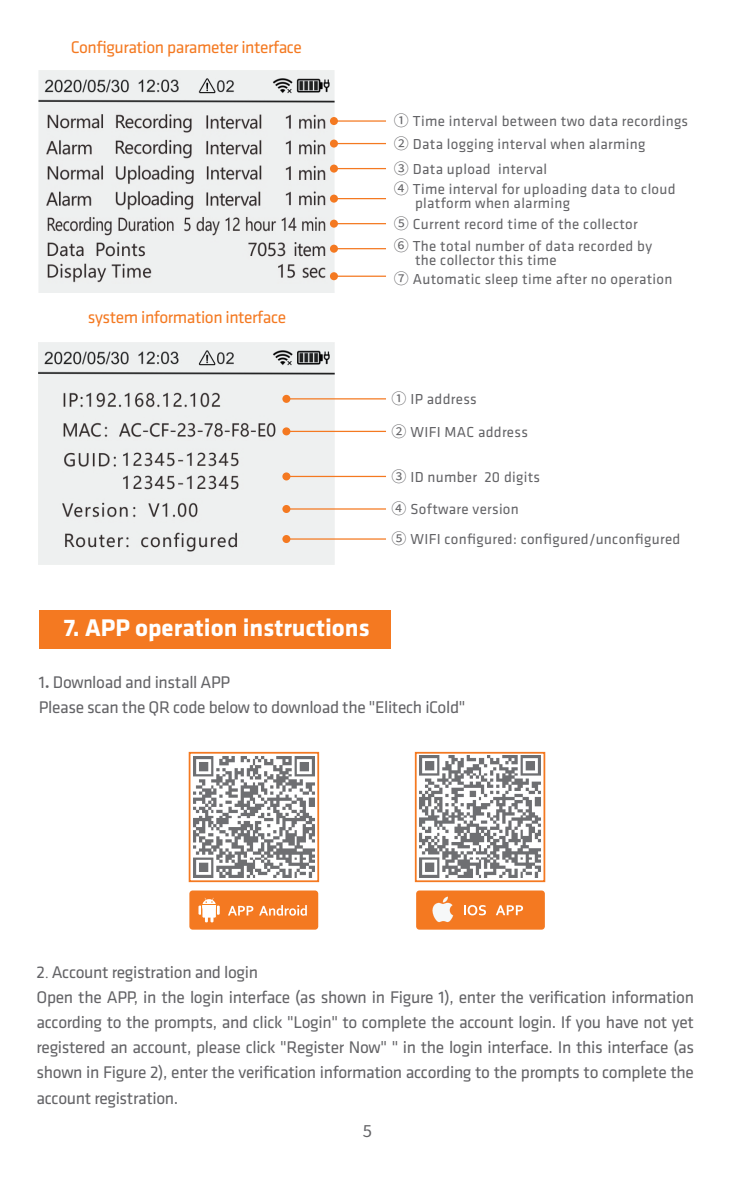
<style>
.page{position:relative;width:730px;height:1191px;background:#fff}
.page>*{position:absolute;margin:0;border:0;box-sizing:border-box;transform-origin:0 0}
.t1{font:700 25px "Klavika";color:#fff}
.t2{font:17.5px/25px "Klavika";letter-spacing:-.02em;color:#636366}
.t3{font:17.5px "Klavika";letter-spacing:-.025em;color:#f47921}
.t4{font:16.25px "Source Han Sans CN";color:#636366;scale:1.04 1}
.t5{font:15px/22px "Klavika";letter-spacing:.02em;color:#636366}
.s1{font-family:"Source Han Sans CN"}
.s2{font-family:"Adobe Song Std";font-weight:300}
</style>
<div class="page">
<img style="left:39px;top:343px;width:295px;height:221px">
<img style="left:39px;top:71px;width:295px;height:221px">
<div style="left:416px;top:890px;width:129px;height:39px;background:#f47921;border-radius:3px"></div>
<svg style="left:464px;top:905px;width:22px;height:10px"></svg>
<svg style="left:496px;top:905px;width:27px;height:10px"></svg>
<img style="left:432px;top:896px;width:22px;height:26px">
<div style="left:189px;top:890px;width:129px;height:39px;background:#f47921;border-radius:3px"></div>
<svg style="left:228px;top:906px;width:25px;height:9px"></svg>
<svg style="left:259px;top:905px;width:48px;height:10px"></svg>
<svg style="left:198px;top:897px;width:22px;height:25px"></svg>
<img style="left:419px;top:756px;width:122px;height:121px">
<img style="left:193px;top:756px;width:122px;height:121px">
<div style="left:189px;top:752px;width:130px;height:130px;border:2px solid #f47921"></div>
<div style="left:415px;top:752px;width:130px;height:130px;border:2px solid #f47921"></div>
<div style="left:39px;top:610px;width:351px;height:39px;background:#f47921"></div>
<hr style="left:333px;top:120px;width:53px;height:2px;background:#f47921">
<div style="left:330px;top:117px;width:8px;height:8px;background:#f47921;border-radius:50%"></div>
<hr style="left:333px;top:143px;width:53px;height:1px;background:#f47921">
<div style="left:330px;top:139px;width:8px;height:9px;background:#f47921;border-radius:50%"></div>
<hr style="left:333px;top:168px;width:53px;height:1px;background:#f47921">
<div style="left:330px;top:165px;width:8px;height:8px;background:#f47921;border-radius:50%"></div>
<hr style="left:333px;top:198px;width:53px;height:1px;background:#f47921">
<div style="left:330px;top:195px;width:8px;height:8px;background:#f47921;border-radius:50%"></div>
<div style="left:330px;top:220px;width:8px;height:8px;background:#f47921;border-radius:50%"></div>
<hr style="left:333px;top:248px;width:53px;height:1px;background:#f47921">
<hr style="left:333px;top:223px;width:53px;height:1px;background:#f47921">
<hr style="left:286px;top:398px;width:100px;height:1px;background:#f47921">
<div style="left:282px;top:395px;width:8px;height:8px;background:#f47921;border-radius:50%"></div>
<hr style="left:286px;top:431px;width:100px;height:1px;background:#f47921">
<div style="left:282px;top:427px;width:8px;height:8px;background:#f47921;border-radius:50%"></div>
<hr style="left:286px;top:476px;width:100px;height:1px;background:#f47921">
<div style="left:282px;top:472px;width:8px;height:8px;background:#f47921;border-radius:50%"></div>
<hr style="left:286px;top:508px;width:100px;height:1px;background:#f47921">
<div style="left:282px;top:505px;width:8px;height:8px;background:#f47921;border-radius:50%"></div>
<div style="left:282px;top:535px;width:8px;height:8px;background:#f47921;border-radius:50%"></div>
<hr style="left:286px;top:538px;width:100px;height:1px;background:#f47921">
<div style="left:330px;top:245px;width:8px;height:8px;background:#f47921;border-radius:50%"></div>
<hr style="left:333px;top:275px;width:53px;height:2px;background:#f47921">
<div style="left:330px;top:272px;width:8px;height:8px;background:#f47921;border-radius:50%"></div>
<p class="t3" style="left:71px;top:37px;width:233px">Configuration parameter interface</p>
<p class="t3" style="left:88px;top:308px;width:200px">system information interface</p>
<p class="t5" style="left:394px;top:110px;width:296px"><span class="s1">①</span> Time interval between two data recordings<br><span class="s1">②</span> Data logging interval when alarming</p>
<p class="t5" style="left:394px;top:159px;width:283px;line-height:20px"><span class="s1">③</span> Data upload interval<br><span class="s1">④</span> Time interval for uploading data to cloud</p>
<p class="t5" style="left:394px;top:192px;width:260px;text-indent:21px">platform when alarming<br><span class="s1">⑤</span> Current record time of the collector<br><span class="s1">⑥</span> The total number of data recorded by</p>
<p class="t5" style="left:415px;top:249px;width:143px">the collector this time</p>
<p class="t5" style="left:394px;top:268px;width:280px"><span class="s1">⑦</span> Automatic sleep time after no operation</p>
<p class="t5" style="left:391px;top:383px;width:138px;line-height:32.5px"><span class="s1">①</span> IP address<br><span class="s1">②</span> WIFI MAC address</p>
<p class="t5" style="left:391px;top:461px;width:150px;line-height:32.5px"><span class="s1">③</span> ID number 20 digits<br><span class="s1">④</span> Software version</p>
<p class="t5" style="left:391px;top:528px;width:290px"><span class="s1">⑤</span> WIFI configured: configured/unconfigured</p>
<h1 class="t1" style="left:64px;top:614px;width:307px">7. APP operation instructions</h1>
<p class="t2" style="left:39px;top:670px;width:428px">1<span class="s1">．</span>Download and install APP<br>Please scan the QR code below to download the "Elitech iCold"</p>
<p class="t2" style="left:37px;top:960px;width:659px">2<span class="s2">.</span> Account registration and login<br>Open the APP, in the login interface (as shown in Figure 1), enter the verification information according to the prompts, and click "Login" to complete the account login. If you have not yet registered an account, please click "Register Now" " in the login interface. In this interface (as shown in Figure 2), enter the verification information according to the prompts to complete the account registration.</p>
<p class="t4" style="left:363px;top:1121px;width:10px">5</p>
</div>
